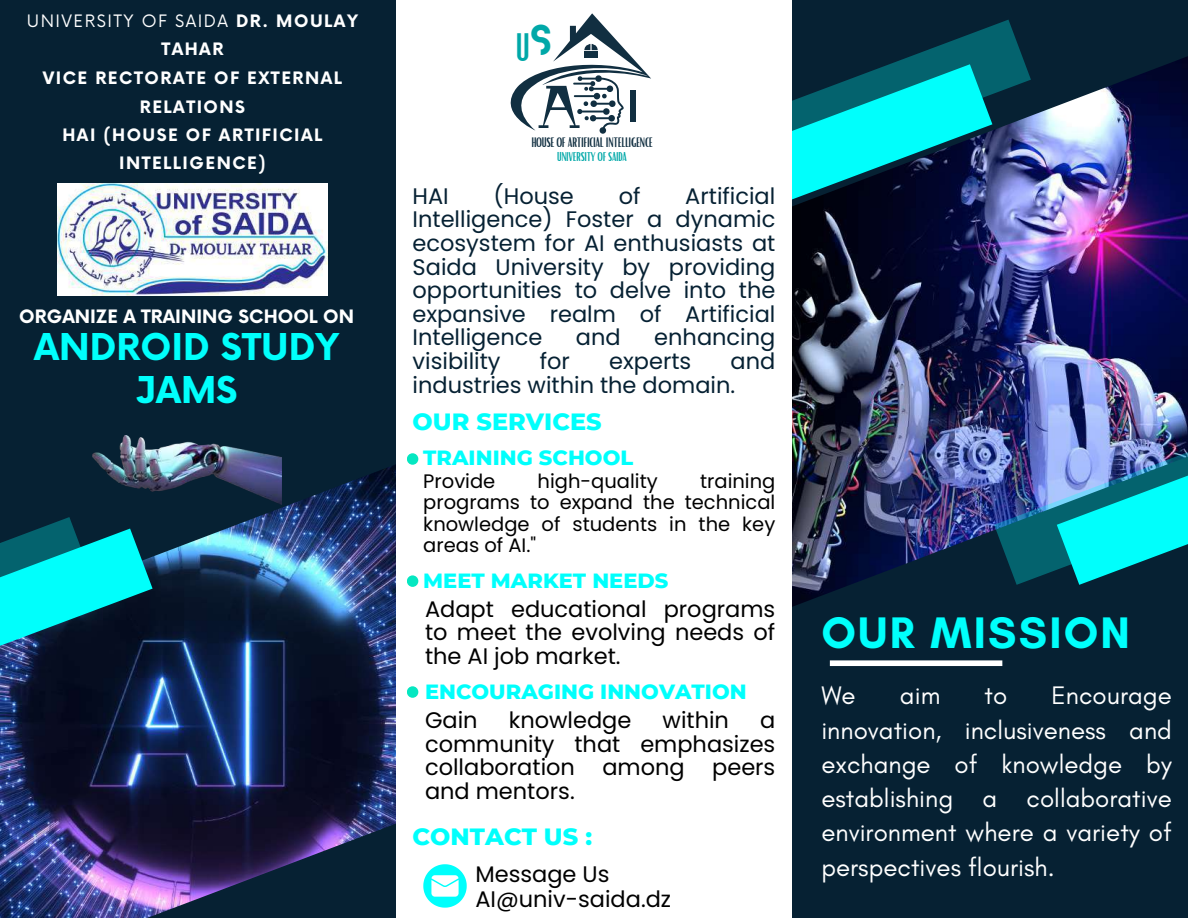
<style>
.page{position:relative;width:1188px;height:918px;background:#062133}
.page>*{position:absolute;margin:0;border:0;box-sizing:border-box;transform-origin:0 0}
.t1{font:54.45px "Chokokutai";color:#112f41}
.t2{font:54.45px "Bright";color:#112f41}
.t3{font:700 45px "Glacial Indifference";letter-spacing:.05em;color:#00fffc}
.t4{font:38.1px "Blanka";color:#00a8a8}
.t5{font:38.1px "Bright";color:#00a8a8}
.t6{font:700 36px/42.8px "Now";color:#00fffc;text-align:center}
.t7{font:25.8px/34.2px "Glacial Indifference";color:#fff;text-align:justify}
.t8{font:800 24px "Montserrat";color:#00fffc}
.t9{font:22.5px/23.7px "Poppins";color:#062133;text-align:justify}
.t10{font:22.5px/23.7px "Poppins";color:#000;text-align:justify}
.t11{font:800 21px "Montserrat";color:#00fffc}
.t12{font:19.5px/21.3px "Poppins";color:#000;text-align:justify}
.t13{font:700 18px "Now";color:#fff}
.t14{font:700 16.65px/28.3px "Now";letter-spacing:.09em;color:#fff;text-align:center}
.t15{font:13.35px "Bright";letter-spacing:-.03em;color:#112f41}
.t16{font:12.3px "Bright";letter-spacing:-.03em;color:#00a8a8}
.s1{font-weight:400}
</style>
<div class="page">
<img style="left:792px;top:56px;width:396px;height:551px">
<img style="left:0;top:457px;width:396px;height:461px">
<svg style="left:792px;top:19px;width:272px;height:259px"></svg>
<img style="left:963px;top:402px;width:22px;height:195px">
<img style="left:985px;top:371px;width:203px;height:236px">
<svg style="left:0;top:476px;width:224px;height:276px"></svg>
<svg style="left:0;top:505px;width:123px;height:185px"></svg>
<div style="left:396px;top:0;width:396px;height:918px;background:#fff"></div>
<div style="left:830px;top:660px;width:172px;height:6px;background:#fff"></div>
<svg style="left:423px;top:864px;width:44px;height:44px"></svg>
<img style="left:92px;top:436px;width:189px;height:68px">
<div style="left:407px;top:453px;width:11px;height:12px;background:#05e7c1;border-radius:50%"></div>
<div style="left:407px;top:575px;width:11px;height:12px;background:#05e7c1;border-radius:50%"></div>
<div style="left:407px;top:686px;width:11px;height:12px;background:#05e7c1;border-radius:50%"></div>
<svg style="left:510px;top:13px;width:141px;height:121px"></svg>
<img style="left:58px;top:184px;width:270px;height:111px">
<p class="t14" style="left:27px;top:8px;width:333px"><span class="s1">UNIVERSITY OF SAIDA</span> DR. MOULAY<br>TAHAR<br>VICE RECTORATE OF EXTERNAL<br>RELATIONS<br>HAI (HOUSE OF ARTIFICIAL<br>INTELLIGENCE)</p>
<p class="t13" style="left:19px;top:307px;width:336px">ORGANIZE A TRAINING SCHOOL ON</p>
<h3 class="t6" style="left:34px;top:328px;width:306px">ANDROID STUDY<br>JAMS</h3>
<h3 class="t4" style="left:531px;top:13px;width:21px">S</h3>
<h1 class="t1" style="left:537px;top:65px;width:46px">A</h1>
<p class="t16" style="left:557px;top:149px;width:71px">UNIVERSITY OF SAIDA</p>
<h3 class="t5" style="left:516px;top:23px;width:16px">U</h3>
<h1 class="t2" style="left:627px;top:67px;width:13px">i</h1>
<p class="t15" style="left:531px;top:133px;width:123px">HOUSE OF ARTIFICIAL INTELLIGENCE</p>
<p class="t9" style="left:413px;top:184px;width:38px">HAI</p>
<p class="t9" style="left:494px;top:184px;width:82px">(House</p>
<p class="t9" style="left:619px;top:184px;width:23px">of</p>
<p class="t9" style="left:413px;top:184px;width:364px;text-indent:273px">Artificial Intelligence) Foster a dynamic ecosystem for AI enthusiasts at Saida University by providing opportunities to delve into the expansive realm of Artificial Intelligence</p>
<p class="t9" style="left:576px;top:326px;width:46px">and</p>
<p class="t9" style="left:654px;top:326px;width:123px">enhancing</p>
<p class="t9" style="left:413px;top:349px;width:90px">visibility</p>
<p class="t9" style="left:540px;top:349px;width:32px">for</p>
<p class="t9" style="left:609px;top:349px;width:84px">experts</p>
<p class="t9" style="left:413px;top:349px;width:364px;text-indent:318px">and industries within the domain.</p>
<p class="t8" style="left:413px;top:407px;width:191px">OUR SERVICES</p>
<p class="t11" style="left:423px;top:445px;width:211px">TRAINING SCHOOL</p>
<p class="t12" style="left:423px;top:470px;width:74px">Provide</p>
<p class="t12" style="left:538px;top:470px;width:122px">high-quality</p>
<p class="t12" style="left:423px;top:470px;width:354px;text-indent:277px">training programs to expand the technical knowledge of students in the key areas of AI."</p>
<p class="t11" style="left:423px;top:568px;width:247px">MEET MARKET NEEDS</p>
<p class="t10" style="left:425px;top:597px;width:352px">Adapt educational programs to meet the evolving needs of the AI job market.</p>
<p class="t11" style="left:425px;top:678px;width:323px">ENCOURAGING INNOVATION</p>
<p class="t10" style="left:425px;top:708px;width:54px">Gain</p>
<p class="t10" style="left:509px;top:708px;width:124px">knowledge</p>
<p class="t10" style="left:663px;top:708px;width:68px">within</p>
<p class="t10" style="left:425px;top:708px;width:352px;text-indent:335px">a community that emphasizes collaboration among peers and mentors.</p>
<p class="t8" style="left:413px;top:822px;width:181px">CONTACT US :</p>
<p class="t10" style="left:475px;top:861px;width:197px;line-height:25px">Message Us<br>AI@univ-saida.dz</p>
<h2 class="t3" style="left:821px;top:605px;width:310px">OUR MISSION</h2>
<p class="t7" style="left:821px;top:678px;width:36px">We</p>
<p class="t7" style="left:900px;top:678px;width:42px">aim</p>
<p class="t7" style="left:985px;top:678px;width:24px">to</p>
<p class="t7" style="left:821px;top:678px;width:352px;text-indent:230px">Encourage innovation, inclusiveness and exchange of knowledge by establishing a collaborative environment where a variety of perspectives flourish.</p>
</div>
